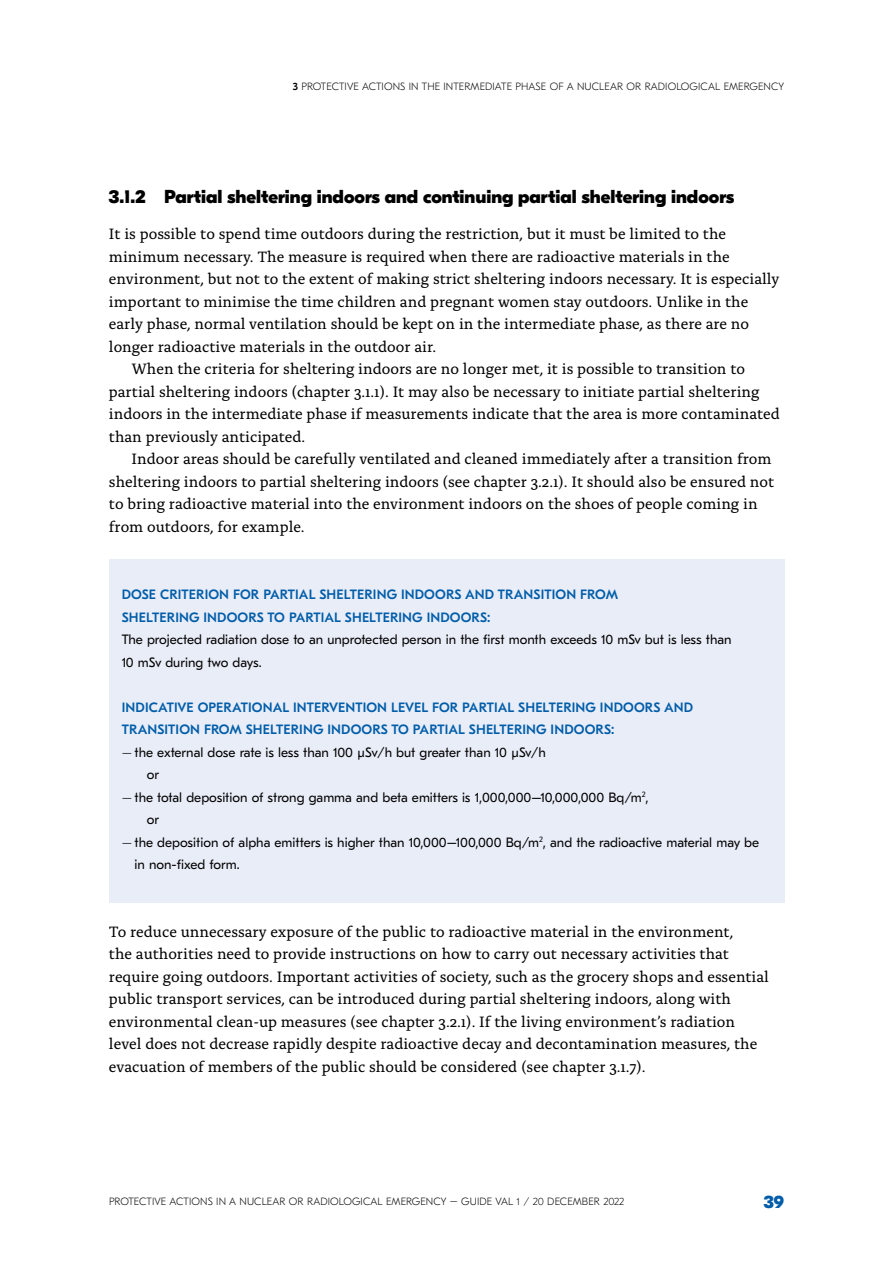
<style>
.page{position:relative;width:893px;height:1263px;background:#fff}
.page>*{position:absolute;margin:0;border:0;box-sizing:border-box;transform-origin:0 0}
.t1{font:800 18.75px "GT Eesti Display";color:#000}
.t2{font:800 18px "GT Eesti Display";color:#005da9}
.P_1{font:15.75px/22.5px "Alda OT";color:#000}
.väriboksin_tekstit_l{font:13.5px/22.5px "GT Eesti Text";color:#000}
.väriboksin_sisältöot{font:500 13.5px/22.5px "GT Eesti Text";letter-spacing:.01em;color:#005da9}
.väriboksin_tekstit{font:13.5px/22.5px "GT Eesti Text";color:#000}
.t3{font:100 10.5px "GT Eesti Text";letter-spacing:.01em;color:#000}
.s1{font-weight:500}
.s2{font-weight:100}
</style>
<div class="page">
<div style="left:109px;top:559px;width:675px;height:79px;background:#e9edf8"></div>
<div style="left:109px;top:621px;width:675px;height:79px;background:#e9edf8"></div>
<div style="left:109px;top:672px;width:675px;height:78px;background:#e9edf8"></div>
<div style="left:109px;top:734px;width:675px;height:78px;background:#e9edf8"></div>
<div style="left:109px;top:779px;width:675px;height:78px;background:#e9edf8"></div>
<div style="left:109px;top:824px;width:675px;height:78px;background:#e9edf8"></div>
<p class="t3" style="left:293px;top:80px;width:493px"><span class="s1">3</span> PROTECTIVE ACTIONS IN THE INTERMEDIATE PHASE OF A NUCLEAR OR RADIOLOGICAL EMERGENCY</p>
<h3 class="t1" style="left:109px;top:186px;width:627px">3.1.2 Partial sheltering indoors and continuing partial sheltering indoors</h3>
<p class="P_1" style="left:109px;top:224px;width:672px">It is possible to spend time outdoors during the restriction, but it must be limited to the minimum necessary. The measure is required when there are radioactive materials in the environment, but not to the extent of making strict sheltering indoors necessary. It is especially important to minimise the time children and pregnant women stay outdoors. Unlike in the early phase, normal ventilation should be kept on in the intermediate phase, as there are no longer radioactive materials in the outdoor air.</p>
<p class="P_1" style="left:109px;top:359px;width:672px;text-indent:22px">When the criteria for sheltering indoors are no longer met, it is possible to transition to partial sheltering indoors (chapter 3.1.1). It may also be necessary to initiate partial sheltering indoors in the intermediate phase if measurements indicate that the area is more contaminated than previously anticipated.</p>
<p class="P_1" style="left:109px;top:449px;width:667px;text-indent:22px">Indoor areas should be carefully ventilated and cleaned immediately after a transition from sheltering indoors to partial sheltering indoors (see chapter 3.2.1). It should also be ensured not to bring radioactive material into the environment indoors on the shoes of people coming in from outdoors, for example.</p>
<p class="väriboksin_sisältöot" style="left:122px;top:584px;width:498px">DOSE CRITERION FOR PARTIAL SHELTERING INDOORS AND TRANSITION FROM<br>SHELTERING INDOORS TO PARTIAL SHELTERING INDOORS:</p>
<p class="väriboksin_tekstit" style="left:122px;top:629px;width:611px">The projected radiation dose to an unprotected person in the first month exceeds 10 mSv but is less than<br>10 mSv during two days.</p>
<p class="väriboksin_sisältöot" style="left:122px;top:696px;width:573px">INDICATIVE OPERATIONAL INTERVENTION LEVEL FOR PARTIAL SHELTERING INDOORS AND<br>TRANSITION FROM SHELTERING INDOORS TO PARTIAL SHELTERING INDOORS:</p>
<p class="väriboksin_tekstit_l" style="left:147px;top:741px;width:401px;text-indent:-25px"><span class="s2">–</span> the external dose rate is less than 100 µSv/h but greater than 10 µSv/h or</p>
<p class="väriboksin_tekstit_l" style="left:147px;top:786px;width:503px;text-indent:-25px"><span class="s2">–</span> the total deposition of strong gamma and beta emitters is 1,000,000–10,000,000 Bq/m<sup>2</sup>, or</p>
<p class="väriboksin_tekstit_l" style="left:134px;top:831px;width:626px;text-indent:-13px"><span class="s2">–</span> the deposition of alpha emitters is higher than 10,000–100,000 Bq/m<sup>2</sup>, and the radioactive material may be in non-fixed form.</p>
<p class="P_1" style="left:109px;top:922px;width:661px">To reduce unnecessary exposure of the public to radioactive material in the environment,<br>the authorities need to provide instructions on how to carry out necessary activities that require going outdoors. Important activities of society, such as the grocery shops and essential public transport services, can be introduced during partial sheltering indoors, along with environmental clean-up measures (see chapter 3.2.1). If the living environment’s radiation level does not decrease rapidly despite radioactive decay and decontamination measures, the evacuation of members of the public should be considered (see chapter 3.1.7).</p>
<p class="t3" style="left:109px;top:1196px;width:517px">PROTECTIVE ACTIONS IN A NUCLEAR OR RADIOLOGICAL EMERGENCY – GUIDE VAL 1 / 20 DECEMBER 2022</p>
<p class="t2" style="left:764px;top:1192px;width:22px">39</p>
</div>
